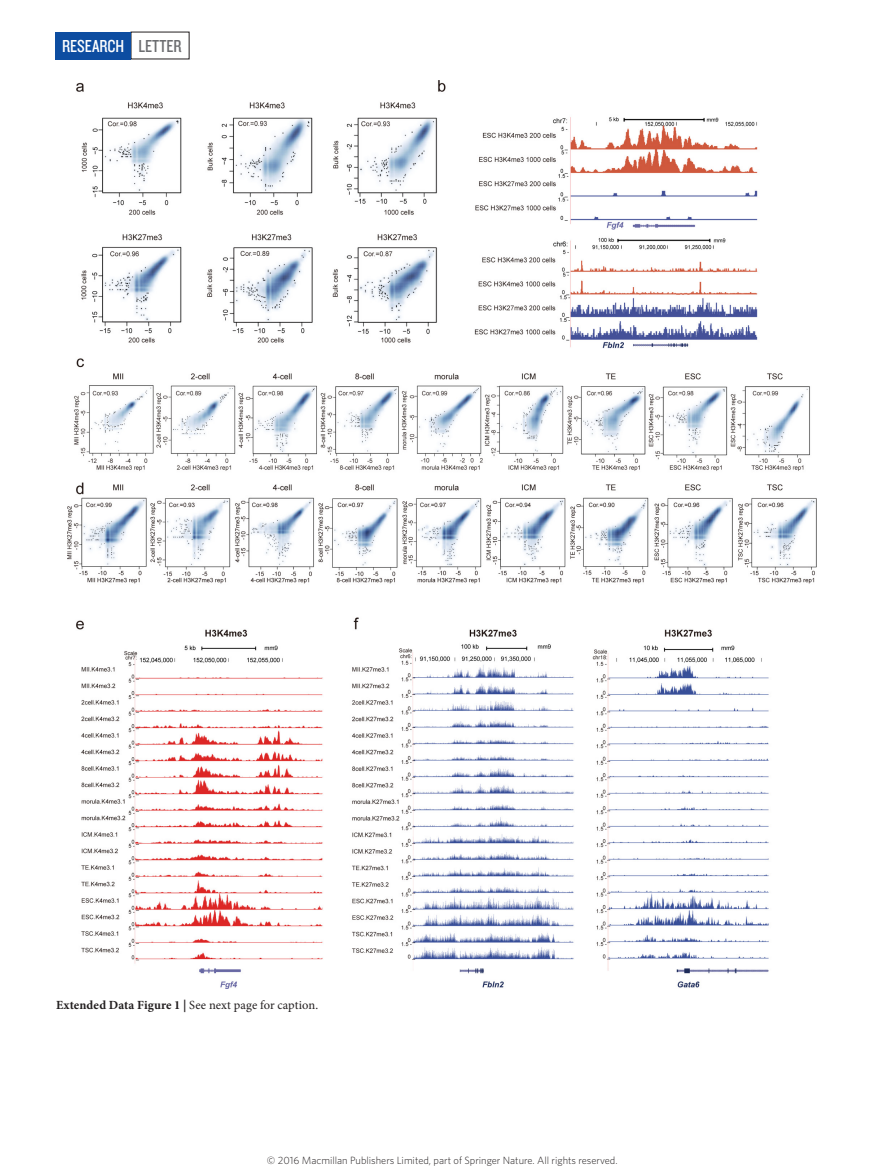
<style>
.page{position:relative;width:893px;height:1174px;background:#fff}
.page>*{position:absolute;margin:0;border:0;box-sizing:border-box;transform-origin:0 0}
.t1{font:18px "Knockout 29 Junior Ltweight";color:#fff}
.t2{font:12.45px "Minion Pro";letter-spacing:.01em;color:#231f20}
.t3{font:300 10.5px "Whitney";color:#231f20}
.s1{color:#6c6d70}
.s2{font-weight:700}
</style>
<div class="page">
<div style="left:55px;top:32px;width:76px;height:27px;background:#0d4da1"></div>
<img style="left:68px;top:81px;width:748px;height:907px">
<h1 class="t1" style="left:62px;top:34px;width:121px">RESEARCH <span class="s1">LETTER</span></h1>
<p class="t2" style="left:56px;top:996px;width:264px"><span class="s2">Extended Data Figure 1 |</span> See next page for caption.</p>
<p class="t3" style="left:267px;top:1153px;width:352px">© 2016 Macmillan Publishers Limited, part of Springer Nature. All rights reserved.</p>
</div>
